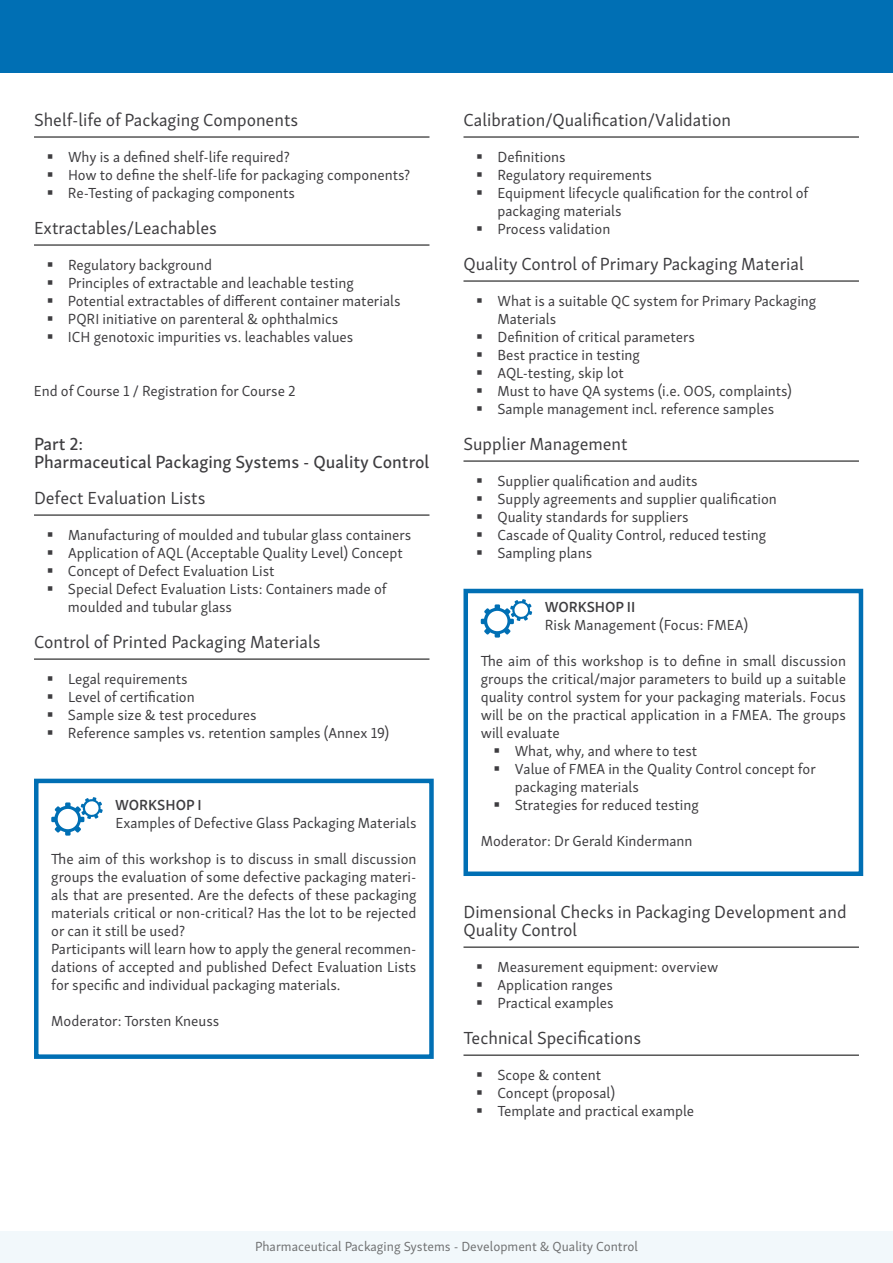
<style>
.page{position:relative;width:893px;height:1263px;background:#fff}
.page>*{position:absolute;margin:0;border:0;box-sizing:border-box;transform-origin:0 0}
.t1{font:18px/18px "Skolar Sans Latn";color:#3e3d40}
.t2{font:18px/18px "Skolar Sans Latn Me";color:#3e3d40}
.t3{font:15px/18px "Skolar Sans Latn";color:#3e3d40}
.t4{font:600 15px "Skolar Sans Latn";color:#3e3d40}
.t5{font:13.5px "Skolar Sans Latn";color:#707172}
</style>
<div class="page">
<div style="left:0;top:0;width:893px;height:72px;background:#006fb4"></div>
<hr style="left:34px;top:137px;width:395px;height:1px;background:#000">
<hr style="left:34px;top:245px;width:395px;height:1px;background:#000">
<hr style="left:34px;top:515px;width:395px;height:1px;background:#000">
<hr style="left:34px;top:659px;width:395px;height:1px;background:#000">
<svg style="left:51px;top:797px;width:52px;height:39px"></svg>
<div style="left:34px;top:779px;width:400px;height:280px;border:4px solid #006fb4"></div>
<hr style="left:463px;top:137px;width:396px;height:1px;background:#000">
<hr style="left:463px;top:281px;width:396px;height:1px;background:#000">
<hr style="left:463px;top:461px;width:396px;height:1px;background:#000">
<hr style="left:463px;top:947px;width:396px;height:1px;background:#000">
<hr style="left:463px;top:1055px;width:396px;height:1px;background:#000">
<svg style="left:481px;top:599px;width:51px;height:39px"></svg>
<div style="left:463px;top:589px;width:400px;height:287px;border:4px solid #006fb4"></div>
<div style="left:0;top:1231px;width:893px;height:32px;background:#f2f8fb"></div>
<p class="t1" style="left:34px;top:109px;width:266px">Shelf-life of Packaging Components</p>
<p class="t3" style="left:68px;top:147px;width:344px">Why is a defined shelf-life required?<br>How to define the shelf-life for packaging components?<br>Re-Testing of packaging components</p>
<p class="t1" style="left:34px;top:217px;width:184px">Extractables/Leachables</p>
<p class="t3" style="left:68px;top:255px;width:334px">Regulatory background<br>Principles of extractable and leachable testing Potential extractables of different container materials PQRI initiative on parenteral &amp; ophthalmics<br>ICH genotoxic impurities vs. leachables values</p>
<p class="t3" style="left:34px;top:381px;width:263px">End of Course 1 / Registration for Course 2</p>
<p class="t2" style="left:34px;top:433px;width:397px">Part 2:<br>Pharmaceutical Packaging Systems - Quality Control</p>
<p class="t1" style="left:34px;top:487px;width:173px">Defect Evaluation Lists</p>
<p class="t3" style="left:68px;top:525px;width:345px">Manufacturing of moulded and tubular glass containers Application of AQL (Acceptable Quality Level) Concept Concept of Defect Evaluation List<br>Special Defect Evaluation Lists: Containers made of moulded and tubular glass</p>
<p class="t1" style="left:34px;top:631px;width:288px">Control of Printed Packaging Materials</p>
<p class="t3" style="left:68px;top:669px;width:323px">Legal requirements<br>Level of certification<br>Sample size &amp; test procedures<br>Reference samples vs. retention samples (Annex 19)</p>
<p class="t4" style="left:115px;top:793px;width:88px">WORKSHOP I</p>
<p class="t3" style="left:115px;top:813px;width:303px">Examples of Defective Glass Packaging Materials</p>
<p class="t3" style="left:51px;top:849px;width:367px">The aim of this workshop is to discuss in small discussion groups the evaluation of some defective packaging materi&shy;als that are presented. Are the defects of these packaging materials critical or non-critical? Has the lot to be rejected or can it still be used?<br>Participants will learn how to apply the general recommen&shy;dations of accepted and published Defect Evaluation Lists for specific and individual packaging materials.</p>
<p class="t3" style="left:51px;top:1011px;width:170px">Moderator: Torsten Kneuss</p>
<p class="t1" style="left:463px;top:109px;width:269px">Calibration/Qualification/Validation</p>
<p class="t3" style="left:497px;top:147px;width:313px">Definitions<br>Regulatory requirements<br>Equipment lifecycle qualification for the control of packaging materials<br>Process validation</p>
<p class="t1" style="left:463px;top:253px;width:342px">Quality Control of Primary Packaging Material</p>
<p class="t3" style="left:497px;top:291px;width:320px">What is a suitable QC system for Primary Packaging Materials<br>Definition of critical parameters<br>Best practice in testing<br>AQL-testing, skip lot<br>Must to have QA systems (i.e. OOS, complaints)<br>Sample management incl. reference samples</p>
<p class="t1" style="left:463px;top:433px;width:166px">Supplier Management</p>
<p class="t3" style="left:497px;top:471px;width:281px">Supplier qualification and audits<br>Supply agreements and supplier qualification Quality standards for suppliers<br>Cascade of Quality Control, reduced testing Sampling plans</p>
<p class="t4" style="left:545px;top:595px;width:92px">WORKSHOP II</p>
<p class="t3" style="left:545px;top:615px;width:205px">Risk Management (Focus: FMEA)</p>
<p class="t3" style="left:481px;top:651px;width:367px">The aim of this workshop is to define in small discussion</p>
<p class="t3" style="left:481px;top:669px;width:367px">groups the critical/major parameters to build up a suitable</p>
<p class="t3" style="left:481px;top:687px;width:367px">quality control system for your packaging materials. Focus</p>
<p class="t3" style="left:481px;top:705px;width:367px">will be on the practical application in a FMEA. The groups</p>
<p class="t3" style="left:481px;top:723px;width:80px">will evaluate</p>
<p class="t3" style="left:515px;top:741px;width:184px">What, why, and where to test</p>
<p class="t3" style="left:515px;top:759px;width:303px">Value of FMEA in the Quality Control concept for</p>
<p class="t3" style="left:515px;top:777px;width:126px">packaging materials</p>
<p class="t3" style="left:515px;top:795px;width:186px">Strategies for reduced testing</p>
<p class="t3" style="left:481px;top:831px;width:213px">Moderator: Dr Gerald Kindermann</p>
<p class="t1" style="left:463px;top:901px;width:385px">Dimensional Checks in Packaging Development and<br>Quality Control</p>
<p class="t3" style="left:497px;top:957px;width:222px">Measurement equipment: overview<br>Application ranges<br>Practical examples</p>
<p class="t1" style="left:463px;top:1027px;width:179px">Technical Specifications</p>
<p class="t3" style="left:497px;top:1065px;width:198px">Scope &amp; content<br>Concept (proposal)<br>Template and practical example</p>
<p class="t5" style="left:255px;top:1236px;width:384px">Pharmaceutical Packaging Systems - Development &amp; Quality Control</p>
</div>
